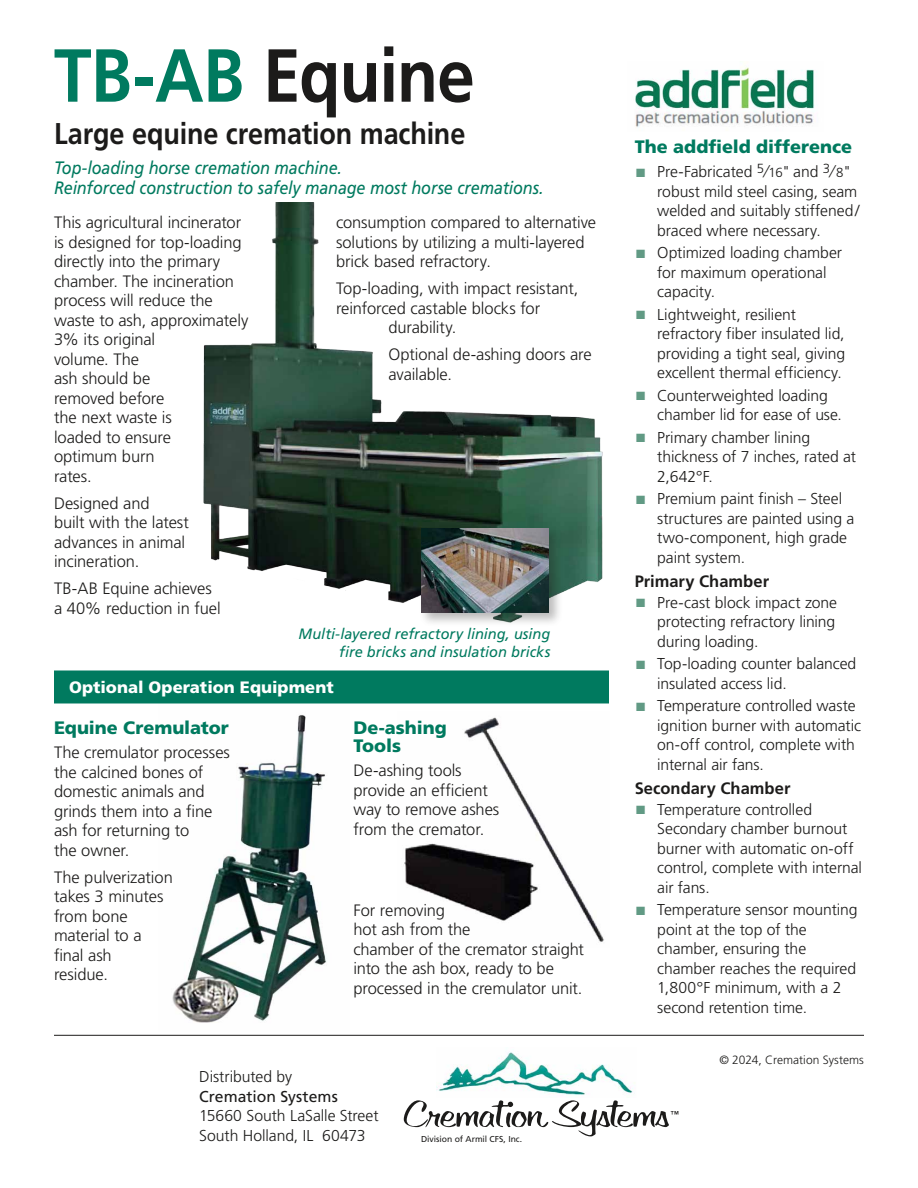
<style>
.page{position:relative;width:918px;height:1188px;background:#fff}
.page>*{position:absolute;margin:0;border:0;box-sizing:border-box;transform-origin:0 0}
.text_-_regular{font:700 75px "Frutiger";letter-spacing:-.015em;color:#1c1b1a;scale:.9 1}
.t1{font:51.6px "KEYLOGO";letter-spacing:-.005em;color:#1c1b1a}
.text_-_regular-2{font:700 30px "Frutiger";letter-spacing:-.005em;color:#1c1b1a;scale:.9 1}
.text_-_regular-3{font:italic 18px/19.5px "Frutiger";letter-spacing:-.01em;color:#007a5f;scale:.9 1}
.Optional_Equip_head{font:900 18px/18px "Frutiger";color:#007a5f}
.text_-_regular-4{font:300 16.5px/19.5px "Frutiger";letter-spacing:-.005em;color:#1c1b1a}
.text_-_regular-5{font:700 16.5px "Frutiger";color:#1c1b1a}
.sub_1{font:900 16.5px "Frutiger";color:#fff}
.text_-_w_bullets{font:300 15.75px/19.5px "Frutiger";letter-spacing:-.005em;color:#1c1b1a}
.address_block{font:15.75px/19.5px "Frutiger";color:#1c1b1a}
.address_block-2{font:300 15.75px "Frutiger";letter-spacing:-.005em;color:#1c1b1a}
.text_-_regular-6{font:italic 15px/18px "Frutiger";color:#007a5f;text-align:right}
.t2{font:300 12px "Frutiger";letter-spacing:.005em;color:#1c1b1a}
.t3{font:8.55px "Frutiger";letter-spacing:-.005em;color:#1c1b1a}
.s1{color:#007a5f}
.s2{color:#619a84}
.s3{font-size:16.5px}
.s4{font-size:13.2px}
.s5{font-weight:300}
</style>
<div class="page">
<img style="left:404px;top:717px;width:200px;height:225px">
<img style="left:158px;top:703px;width:191px;height:320px">
<img style="left:203px;top:202px;width:400px;height:401px">
<div style="left:419px;top:526px;width:144px;height:101px;background:#1c1b1a;opacity:.3"></div>
<img style="left:421px;top:528px;width:128px;height:85px">
<div style="left:54px;top:670px;width:555px;height:33px;background:#007a5f"></div>
<img style="left:635px;top:67px;width:182px;height:60px">
<hr style="left:54px;top:1035px;width:810px;height:1px;background:#1c1b1a">
<img style="left:437px;top:1052px;width:198px;height:43px">
<p class="text_-_regular" style="left:54px;top:32px;width:469px"><span class="s1">TB-AB</span> Equine</p>
<p class="text_-_regular-2" style="left:54px;top:116px;width:459px">Large equine cremation machine</p>
<p class="text_-_regular-3" style="left:54px;top:158px;width:546px">Top-loading horse cremation machine.<br>Reinforced construction to safely manage most horse cremations.</p>
<p class="text_-_regular-4" style="left:54px;top:213px;width:196px">This agricultural incinerator is designed for top-loading directly into the primary chamber. The incineration process will reduce the waste to ash, approximately<br>3% its original<br>volume. The<br>ash should be<br>removed before<br>the next waste is<br>loaded to ensure<br>optimum burn<br>rates.</p>
<p class="text_-_regular-4" style="left:54px;top:493px;width:137px">Designed and<br>built with the latest advances in animal incineration.</p>
<p class="text_-_regular-4" style="left:54px;top:579px;width:168px">TB-AB Equine achieves a 40% reduction in fuel</p>
<p class="text_-_regular-4" style="left:336px;top:213px;width:262px">consumption compared to alternative solutions by utilizing a multi-layered brick based refractory.</p>
<p class="text_-_regular-4" style="left:336px;top:279px;width:244px">Top-loading, with impact resistant,</p>
<p class="text_-_regular-4" style="left:336px;top:298px;width:206px">reinforced castable blocks for</p>
<p class="text_-_regular-4" style="left:388px;top:318px;width:69px">durability.</p>
<p class="text_-_regular-4" style="left:388px;top:345px;width:205px">Optional de-ashing doors are available.</p>
<p class="text_-_regular-6" style="left:299px;top:625px;width:253px">Multi-layered refractory lining, using fire bricks and insulation bricks</p>
<p class="sub_1" style="left:69px;top:677px;width:266px">Optional Operation Equipment</p>
<p class="Optional_Equip_head" style="left:54px;top:719px;width:176px">Equine Cremulator</p>
<p class="text_-_regular-4" style="left:54px;top:743px;width:177px">The cremulator processes the calcined bones of domestic animals and grinds them into a fine ash for returning to<br>the owner.</p>
<p class="text_-_regular-4" style="left:54px;top:867px;width:120px">The pulverization takes 3 minutes from bone material to a final ash<br>residue.</p>
<p class="Optional_Equip_head" style="left:353px;top:719px;width:95px">De-ashing<br>Tools</p>
<p class="text_-_regular-4" style="left:353px;top:761px;width:147px">De-ashing tools provide an efficient way to remove ashes from the cremator.</p>
<p class="text_-_regular-4" style="left:353px;top:900px;width:232px">For removing<br>hot ash from the<br>chamber of the cremator straight into the ash box, ready to be processed in the cremulator unit.</p>
<p class="Optional_Equip_head" style="left:635px;top:138px;width:219px">The addfield difference</p>
<p class="text_-_w_bullets" style="left:657px;top:162px;width:204px;text-indent:-21px"><span class="s2">■</span> Pre-Fabricated <sup>5</sup><span class="s3">⁄</span><span class="s4">16</span>" and <sup>3</sup><span class="s3">⁄</span> <span class="s4">8</span>" robust mild steel casing, seam welded and suitably stiffened/ braced where necessary.</p>
<p class="text_-_w_bullets" style="left:657px;top:243px;width:186px;text-indent:-21px"><span class="s2">■</span> Optimized loading chamber for maximum operational capacity.</p>
<p class="text_-_w_bullets" style="left:657px;top:305px;width:190px;text-indent:-21px"><span class="s2">■</span> Lightweight, resilient refractory fiber insulated lid, providing a tight seal, giving excellent thermal efficiency.</p>
<p class="text_-_w_bullets" style="left:657px;top:386px;width:186px;text-indent:-21px"><span class="s2">■</span> Counterweighted loading chamber lid for ease of use.</p>
<p class="text_-_w_bullets" style="left:657px;top:428px;width:200px;text-indent:-21px"><span class="s2">■</span> Primary chamber lining thickness of 7 inches, rated at<br>2,642°F.</p>
<p class="text_-_w_bullets" style="left:657px;top:489px;width:199px;text-indent:-21px"><span class="s2">■</span> Premium paint finish – Steel structures are painted using a two-component, high grade paint system.</p>
<p class="text_-_regular-5" style="left:635px;top:571px;width:136px">Primary Chamber</p>
<p class="text_-_w_bullets" style="left:657px;top:593px;width:181px;text-align:justify;text-indent:-21px"><span class="s2">■</span> Pre-cast block impact zone protecting refractory lining during loading.</p>
<p class="text_-_w_bullets" style="left:657px;top:654px;width:201px;text-indent:-21px"><span class="s2">■</span> Top-loading counter balanced insulated access lid.</p>
<p class="text_-_w_bullets" style="left:657px;top:696px;width:206px;text-indent:-21px"><span class="s2">■</span> Temperature controlled waste ignition burner with automatic on-off control, complete with internal air fans.</p>
<p class="text_-_regular-5" style="left:635px;top:778px;width:157px">Secondary Chamber</p>
<p class="text_-_w_bullets" style="left:657px;top:800px;width:206px;text-indent:-21px"><span class="s2">■</span> Temperature controlled<br>Secondary chamber burnout burner with automatic on-off control, complete with internal air fans.</p>
<p class="text_-_w_bullets" style="left:657px;top:900px;width:202px;text-indent:-21px"><span class="s2">■</span> Temperature sensor mounting point at the top of the chamber, ensuring the chamber reaches the required<br>1,800°F minimum, with a 2 second retention time.</p>
<p class="t2" style="left:719px;top:1053px;width:146px">© 2024, Cremation Systems</p>
<p class="address_block" style="left:199px;top:1067px;width:140px"><span class="s5">Distributed by<br></span>Cremation Systems</p>
<p class="address_block-2" style="left:199px;top:1107px;width:181px">15660 South LaSalle Street</p>
<p class="text_-_w_bullets" style="left:199px;top:1125px;width:168px">South Holland, IL 60473</p>
<p class="t1" style="left:405px;top:1088px;width:265px">Cremation Systems</p>
<p class="t3" style="left:421px;top:1134px;width:103px">Division of Armil CFS, Inc.</p>
<p class="t3" style="left:670px;top:1109px;width:10px">™</p>
</div>
